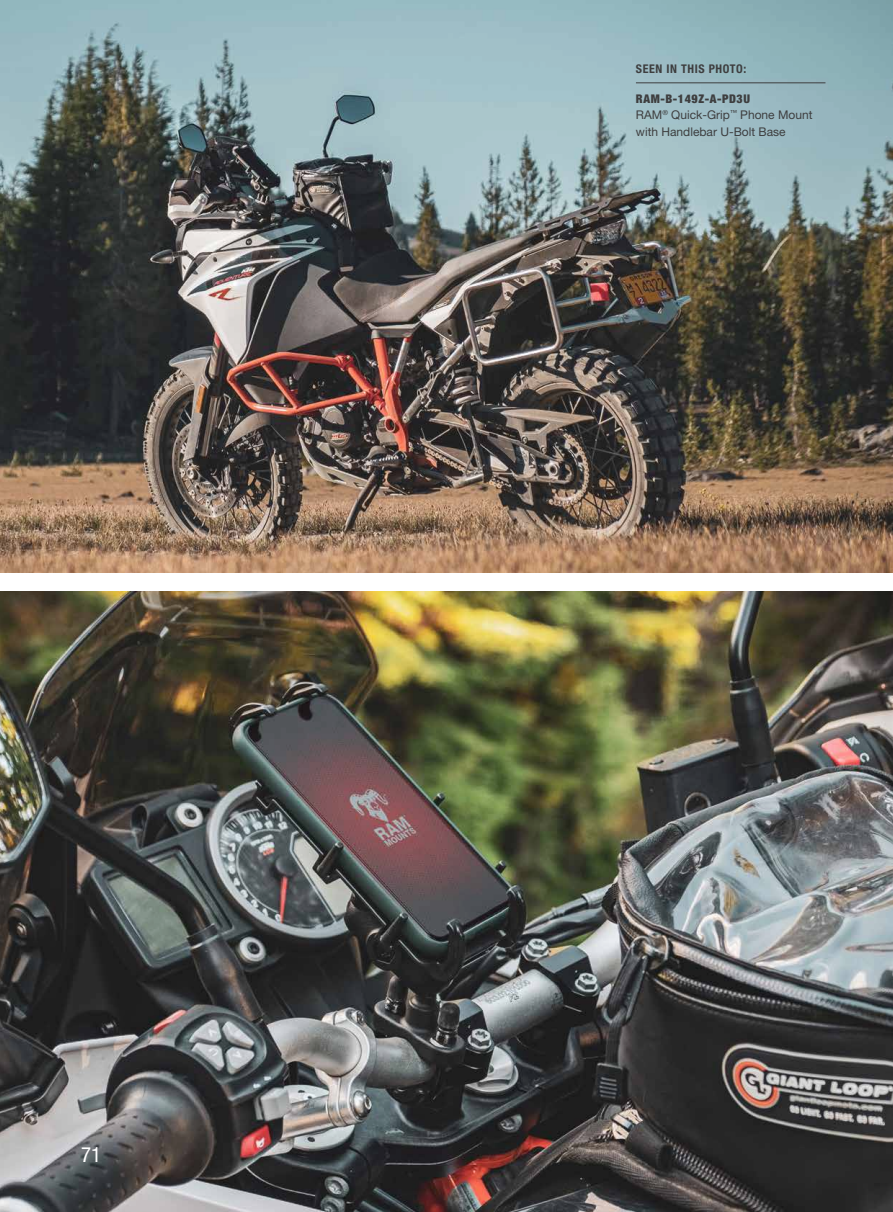
<style>
.page{position:relative;width:893px;height:1212px;background:#fff}
.page>*{position:absolute;margin:0;border:0;box-sizing:border-box;transform-origin:0 0}
.Page___Left{font:condensed 21px "Helvetica Neue LT Std";color:#fff}
.Picture_Captions_45{font:12px/16.5px "Helvetica Neue LT Std";color:#3e3e3f}
.Picture_Captions_GRA{font:900 condensed 12px "Helvetica Neue LT Std";letter-spacing:.05em;color:#3e3e3f}
.SEEN_IN_THIS_PHOTO_G{font:700 condensed 12px "Helvetica Neue LT Std";letter-spacing:.05em;color:#3e3e3f}
</style>
<div class="page">
<img style="left:0;top:0;width:893px;height:572px">
<img style="left:0;top:591px;width:893px;height:621px">
<hr style="left:636px;top:83px;width:189px;height:1px;background:#3e3e3f">
<p class="Page___Left" style="left:81px;top:1142px;width:22px">71</p>
<p class="SEEN_IN_THIS_PHOTO_G" style="left:636px;top:61px;width:112px">SEEN IN THIS PHOTO:</p>
<p class="Picture_Captions_GRA" style="left:636px;top:91px;width:116px">RAM-B-149Z-A-PD3U</p>
<p class="Picture_Captions_45" style="left:636px;top:106px;width:178px">RAM<sup>®</sup> Quick-Grip<sup>™</sup> Phone Mount with Handlebar U-Bolt Base</p>
</div>
